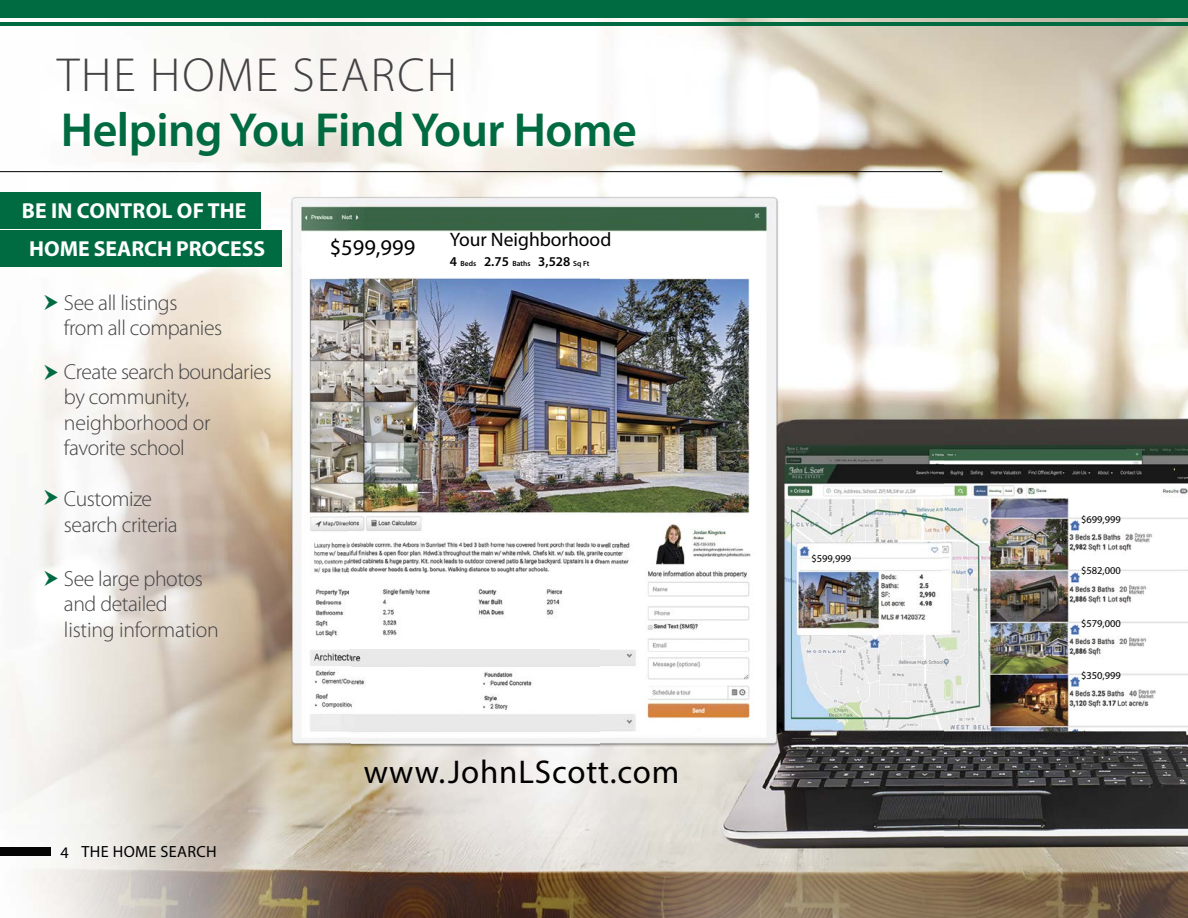
<style>
.page{position:relative;width:1188px;height:918px;background:#fff}
.page>*{position:absolute;margin:0;border:0;box-sizing:border-box;transform-origin:0 0}
.t1{font:600 48px "Myriad Pro";letter-spacing:-.01em;color:#006b41}
.t2{font:300 48px "Myriad Pro";letter-spacing:.04em;color:#434244}
.t3{font:33px "Myriad Pro";letter-spacing:.025em;color:#000}
.t4{font:22.5px "Myriad Pro";color:#000}
.t5{font:300 21.75px/25.5px "Myriad Pro";letter-spacing:-.02em;color:#434244}
.t6{font:700 21.75px "Myriad Pro";color:#fff}
.t7{font:19.5px "Myriad Pro";color:#000}
.t8{font:16.2px "Myriad Pro";letter-spacing:.02em;color:#000}
.t9{font:10.5px "Myriad Pro";color:#000}
.t10{font:600 7.5px "Myriad Pro";color:#000}
.s1{font-size:13.5px}
</style>
<div class="page">
<img style="left:600px;top:17px;width:588px;height:901px">
<img style="left:0;top:17px;width:600px;height:901px">
<div style="left:0;top:192px;width:260px;height:37px;background:#006b41"></div>
<div style="left:0;top:231px;width:281px;height:36px;background:#006b41"></div>
<hr style="left:0;top:171px;width:942px;height:1px;background:#000">
<div style="left:1175px;top:468px;width:13px;height:8px;background:#191819"></div>
<div style="left:0;top:848px;width:50px;height:8px;background:#040405"></div>
<div style="left:0;top:0;width:1188px;height:17px;background:#006b41"></div>
<hr style="left:0;top:22px;width:1188px;height:3px;background:#006b41">
<svg style="left:45px;top:295px;width:13px;height:15px"></svg>
<svg style="left:45px;top:364px;width:13px;height:16px"></svg>
<svg style="left:45px;top:489px;width:13px;height:16px"></svg>
<svg style="left:45px;top:570px;width:13px;height:16px"></svg>
<h1 class="t2" style="left:57px;top:46px;width:401px">THE HOME SEARCH</h1>
<h1 class="t1" style="left:61px;top:99px;width:578px">Helping You Find Your Home</h1>
<p class="t6" style="left:22px;top:197px;width:226px">BE IN CONTROL OF THE</p>
<p class="t6" style="left:29px;top:235px;width:237px">HOME SEARCH PROCESS</p>
<p class="t5" style="left:64px;top:290px;width:160px">See all listings from all companies</p>
<p class="t5" style="left:64px;top:359px;width:209px">Create search boundaries by community, neighborhood or favorite school</p>
<p class="t5" style="left:64px;top:486px;width:115px">Customize search criteria</p>
<p class="t5" style="left:64px;top:566px;width:156px">See large photos and detailed listing information</p>
<p class="t8" style="left:60px;top:842px;width:10px">4</p>
<p class="t8" style="left:82px;top:842px;width:137px">THE HOME SEARCH</p>
<p class="t4" style="left:330px;top:234px;width:87px">$599,999</p>
<p class="t7" style="left:450px;top:227px;width:163px">Your Neighborhood</p>
<p class="t10" style="left:450px;top:258px;width:141px"><span class="s1">4</span> Beds <span class="s1">2.75</span> Baths <span class="s1">3,528</span> Sq Ft</p>
<h2 class="t3" style="left:364px;top:752px;width:317px">www.JohnLScott.com</h2>
<p class="t9" style="left:811px;top:552px;width:41px">$599,999</p>
<p class="t9" style="left:1081px;top:513px;width:41px">$699,999</p>
<p class="t9" style="left:1081px;top:564px;width:41px">$582,000</p>
<p class="t9" style="left:1081px;top:617px;width:41px">$579,000</p>
<p class="t9" style="left:1081px;top:669px;width:41px">$350,999</p>
</div>
